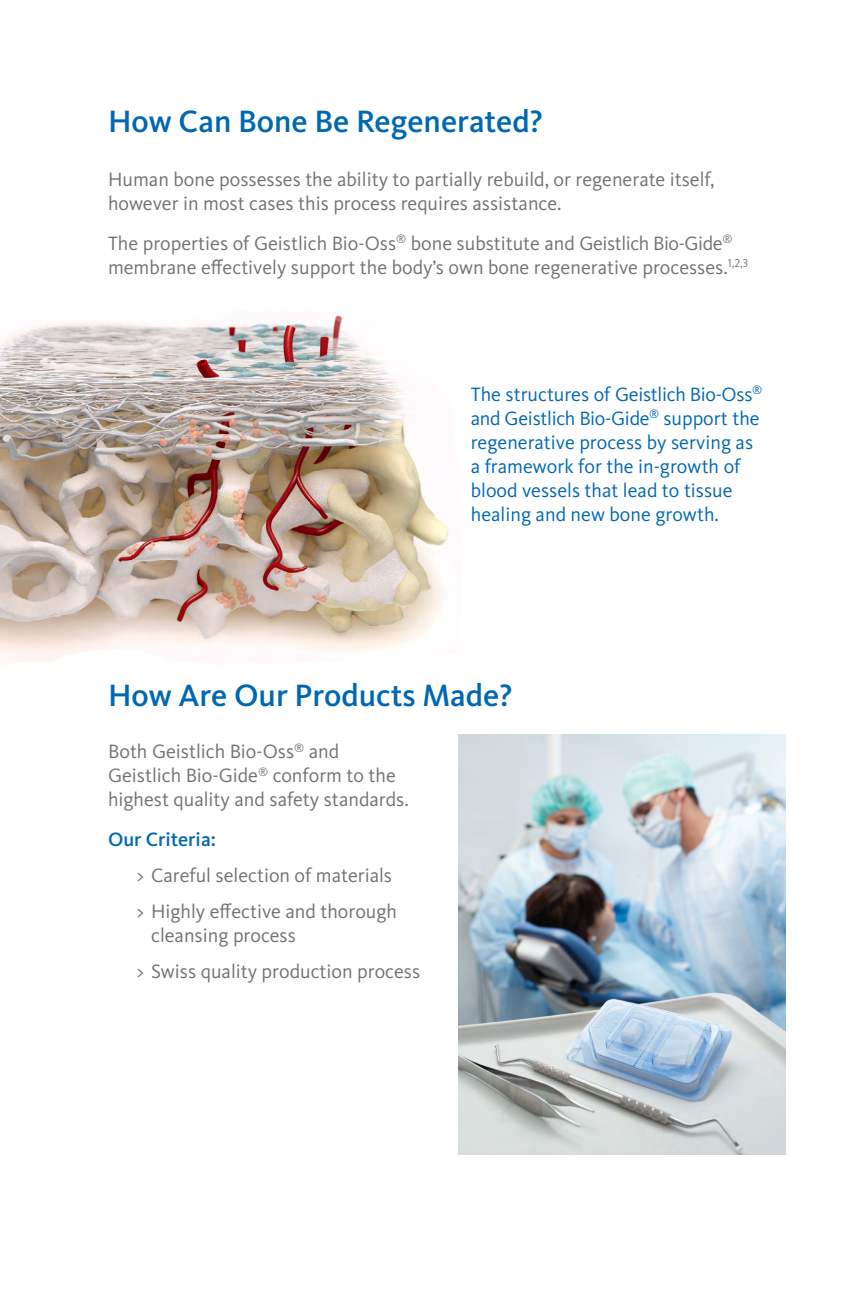
<style>
.page{position:relative;width:864px;height:1296px;background:#fff}
.page>*{position:absolute;margin:0;border:0;box-sizing:border-box;transform-origin:0 0}
.t1{font:500 32px "Kievit OT";color:#0067b1}
.t2{font:20px/24px "Kievit OT";color:#717073}
.t3{font:20px/24px "Kievit OT";color:#0067b1}
.t4{font:500 20px "Kievit OT";color:#0067b1}
</style>
<div class="page">
<img style="left:459px;top:735px;width:326px;height:419px">
<img style="left:0;top:315px;width:449px;height:345px">
<h1 class="t1" style="left:108px;top:102px;width:436px">How Can Bone Be Regenerated?</h1>
<p class="t2" style="left:108px;top:167px;width:608px">Human bone possesses the ability to partially rebuild, or regenerate itself, however in most cases this process requires assistance.</p>
<p class="t2" style="left:108px;top:231px;width:642px">The properties of Geistlich Bio-Oss<sup>®</sup> bone substitute and Geistlich Bio-Gide<sup>® </sup>membrane effectively support the body’s own bone regenerative processes.<sup>1,2,3</sup></p>
<p class="t3" style="left:471px;top:382px;width:293px">The structures of Geistlich Bio‑Oss<sup>® </sup>and Geistlich Bio‑Gide<sup>®</sup> support the regenerative process by serving as a framework for the in-growth of blood vessels that lead to tissue healing and new bone growth.</p>
<h1 class="t1" style="left:108px;top:676px;width:406px">How Are Our Products Made?</h1>
<p class="t2" style="left:108px;top:740px;width:302px">Both Geistlich Bio-Oss<sup>®</sup> and<br>Geistlich Bio-Gide<sup>®</sup> conform to the highest quality and safety standards.</p>
<p class="t4" style="left:108px;top:828px;width:109px">Our Criteria:</p>
<p class="t2" style="left:137px;top:858px;width:262px;line-height:36px">&gt; Careful selection of materials &gt; Highly effective and thorough</p>
<p class="t2" style="left:137px;top:918px;width:285px;line-height:36px;text-indent:14px">cleansing process<br>&gt; Swiss quality production process</p>
</div>
